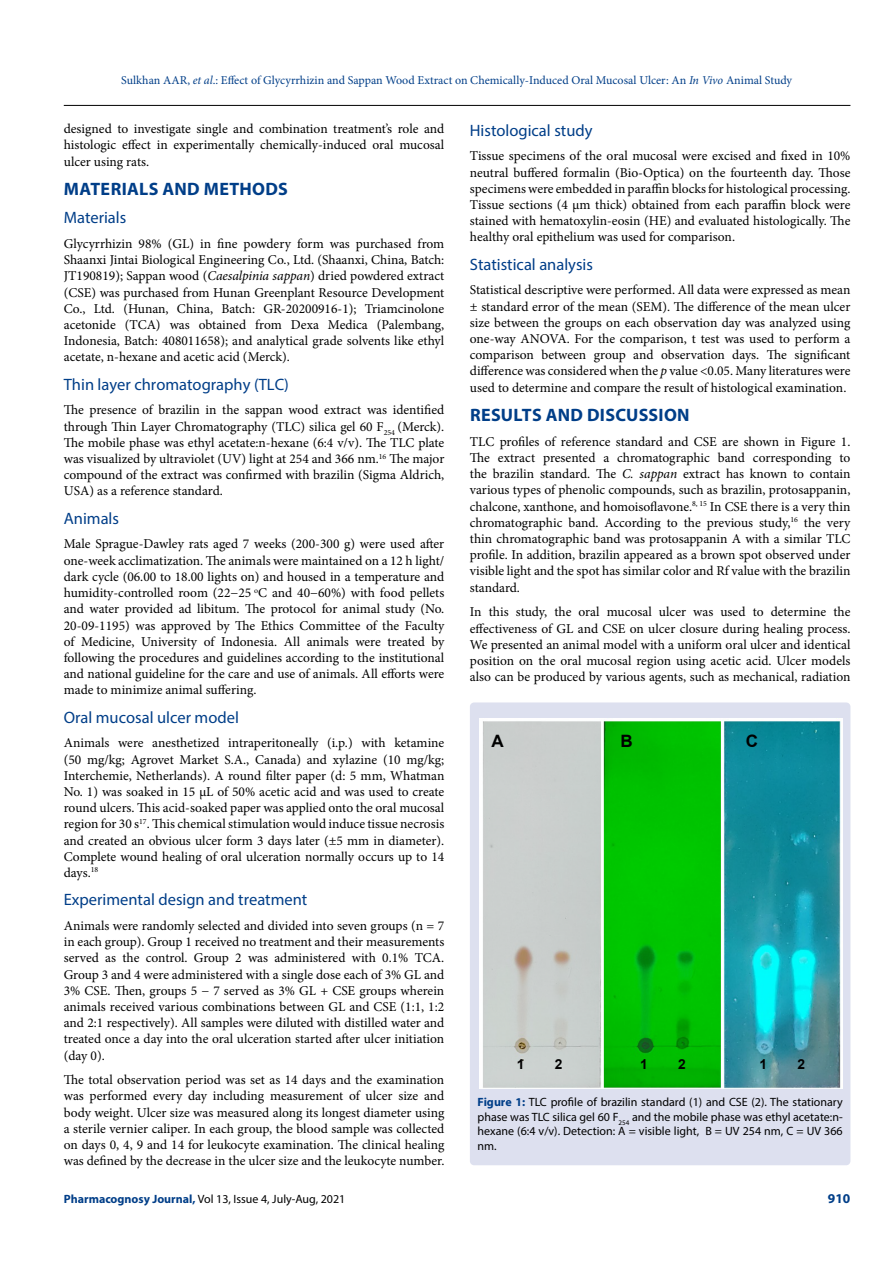
<style>
.page{position:relative;width:893px;height:1263px;background:#fff}
.page>*{position:absolute;margin:0;border:0;box-sizing:border-box;transform-origin:0 0}
.t1{font:700 18px "Myriad Pro";letter-spacing:.02em;color:#003e88}
.t2{font:700 17.1px "Arial";color:#000}
.t3{font:16.5px "Myriad Pro";color:#003e88}
.t4{font:700 13.8px "Arial";color:#000}
.t5{font:13.5px/16.2px "Minion Pro";color:#000;text-align:justify}
.t6{font:700 13.5px "Myriad Pro";color:#003e88}
.t7{font:12px/14.4px "Myriad Pro";color:#000;text-align:justify}
.t8{font:12px "Minion Pro";color:#003e88}
.s1{font-style:italic}
.s2{font-weight:700;color:#003e88}
</style>
<div class="page">
<hr style="left:64px;top:105px;width:786px;height:1px;background:#000">
<div style="left:470px;top:702px;width:380px;height:463px;background:#dde0ef;border-radius:4px"></div>
<img style="left:479px;top:718px;width:364px;height:371px">
<img style="left:479px;top:732px;width:39px;height:26px">
<img style="left:607px;top:732px;width:40px;height:26px">
<img style="left:732px;top:732px;width:40px;height:26px">
<img style="left:501px;top:1057px;width:38px;height:27px">
<img style="left:539px;top:1057px;width:40px;height:27px">
<img style="left:744px;top:1057px;width:77px;height:27px">
<img style="left:624px;top:1057px;width:38px;height:27px">
<img style="left:662px;top:1057px;width:40px;height:27px">
<p class="t8" style="left:121px;top:72px;width:672px">Sulkhan AAR, <span class="s1">et al</span>.: Effect of Glycyrrhizin and Sappan Wood Extract on Chemically-Induced Oral Mucosal Ulcer: An <span class="s1">In Vivo</span> Animal Study</p>
<p class="t5" style="left:64px;top:121px;width:382px">designed to investigate single and combination treatment’s role and histologic effect in experimentally chemically-induced oral mucosal ulcer using rats.</p>
<h1 class="t1" style="left:64px;top:177px;width:226px">MATERIALS AND METHODS</h1>
<p class="t3" style="left:64px;top:208px;width:64px">Materials</p>
<p class="t5" style="left:64px;top:236px;width:382px">Glycyrrhizin 98% (GL) in fine powdery form was purchased from Shaanxi Jintai Biological Engineering Co., Ltd. (Shaanxi, China, Batch:<br>JT190819); Sappan wood (<span class="s1">Caesalpinia sappan</span>) dried powdered extract (CSE) was purchased from Hunan Greenplant Resource Development Co., Ltd. (Hunan, China, Batch: GR-20200916-1); Triamcinolone acetonide (TCA) was obtained from Dexa Medica (Palembang, Indonesia, Batch: 408011658); and analytical grade solvents like ethyl acetate, n-hexane and acetic acid (Merck).</p>
<p class="t3" style="left:64px;top:374px;width:227px">Thin layer chromatography (TLC)</p>
<p class="t5" style="left:64px;top:402px;width:382px">The presence of brazilin in the sappan wood extract was identified through Thin Layer Chromatography (TLC) silica gel 60 F<sub>254</sub> (Merck).<br>The mobile phase was ethyl acetate:n-hexane (6:4 v/v). The TLC plate was visualized by ultraviolet (UV) light at 254 and 366 nm.<sup>16</sup> The major compound of the extract was confirmed with brazilin (Sigma Aldrich, USA) as a reference standard.</p>
<p class="t3" style="left:64px;top:508px;width:57px">Animals</p>
<p class="t5" style="left:64px;top:536px;width:382px">Male Sprague-Dawley rats aged 7 weeks (200-300 g) were used after one-week acclimatization. The animals were maintained on a 12 h light/ dark cycle (06.00 to 18.00 lights on) and housed in a temperature and humidity-controlled room (22−25 <sup>o</sup>C and 40−60%) with food pellets and water provided ad libitum. The protocol for animal study (No.<br>20-09-1195) was approved by The Ethics Committee of the Faculty of Medicine, University of Indonesia. All animals were treated by following the procedures and guidelines according to the institutional and national guideline for the care and use of animals. All efforts were made to minimize animal suffering.</p>
<p class="t3" style="left:64px;top:707px;width:177px">Oral mucosal ulcer model</p>
<p class="t5" style="left:64px;top:735px;width:382px">Animals were anesthetized intraperitoneally (i.p.) with ketamine (50 mg/kg; Agrovet Market S.A., Canada) and xylazine (10 mg/kg; Interchemie, Netherlands). A round filter paper (d: 5 mm, Whatman No. 1) was soaked in 15 μL of 50% acetic acid and was used to create round ulcers. This acid-soaked paper was applied onto the oral mucosal region for 30 s<sup>17</sup>. This chemical stimulation would induce tissue necrosis and created an obvious ulcer form 3 days later (±5 mm in diameter).<br>Complete wound healing of oral ulceration normally occurs up to 14 days.<sup>18</sup></p>
<p class="t3" style="left:64px;top:889px;width:245px">Experimental design and treatment</p>
<p class="t5" style="left:64px;top:917px;width:382px">Animals were randomly selected and divided into seven groups (n = 7 in each group). Group 1 received no treatment and their measurements served as the control. Group 2 was administered with 0.1% TCA.<br>Group 3 and 4 were administered with a single dose each of 3% GL and 3% CSE. Then, groups 5 − 7 served as 3% GL + CSE groups wherein animals received various combinations between GL and CSE (1:1, 1:2 and 2:1 respectively). All samples were diluted with distilled water and treated once a day into the oral ulceration started after ulcer initiation (day 0).</p>
<p class="t5" style="left:64px;top:1072px;width:382px">The total observation period was set as 14 days and the examination was performed every day including measurement of ulcer size and body weight. Ulcer size was measured along its longest diameter using a sterile vernier caliper. In each group, the blood sample was collected on days 0, 4, 9 and 14 for leukocyte examination. The clinical healing was defined by the decrease in the ulcer size and the leukocyte number.</p>
<p class="t7" style="left:64px;top:1191px;width:283px"><span class="s2">Pharmacognosy Journal,</span> Vol 13, Issue 4, July-Aug, 2021</p>
<p class="t3" style="left:470px;top:120px;width:124px">Histological study</p>
<p class="t5" style="left:470px;top:148px;width:382px">Tissue specimens of the oral mucosal were excised and fixed in 10% neutral buffered formalin (Bio-Optica) on the fourteenth day. Those specimens were embedded in paraffin blocks for histological processing.<br>Tissue sections (4 μm thick) obtained from each paraffin block were stained with hematoxylin-eosin (HE) and evaluated histologically. The healthy oral epithelium was used for comparison.</p>
<p class="t3" style="left:470px;top:254px;width:125px">Statistical analysis</p>
<p class="t5" style="left:470px;top:282px;width:382px">Statistical descriptive were performed. All data were expressed as mean ± standard error of the mean (SEM). The difference of the mean ulcer size between the groups on each observation day was analyzed using one-way ANOVA. For the comparison, t test was used to perform a comparison between group and observation days. The significant difference was considered when the <span class="s1">p</span> value &lt;0.05. Many literatures were used to determine and compare the result of histological examination.</p>
<h1 class="t1" style="left:470px;top:403px;width:221px">RESULTS AND DISCUSSION</h1>
<p class="t5" style="left:470px;top:433px;width:382px">TLC profiles of reference standard and CSE are shown in Figure 1.<br>The extract presented a chromatographic band corresponding to the brazilin standard. The <span class="s1">C. sappan</span> extract has known to contain various types of phenolic compounds, such as brazilin, protosappanin, chalcone, xanthone, and homoisoflavone.<sup>8,</sup> <sup>15</sup> In CSE there is a very thin chromatographic band. According to the previous study,<sup>16</sup> the very thin chromatographic band was protosappanin A with a similar TLC profile. In addition, brazilin appeared as a brown spot observed under visible light and the spot has similar color and Rf value with the brazilin standard.</p>
<p class="t5" style="left:470px;top:604px;width:382px">In this study, the oral mucosal ulcer was used to determine the effectiveness of GL and CSE on ulcer closure during healing process.<br>We presented an animal model with a uniform oral ulcer and identical position on the oral mucosal region using acetic acid. Ulcer models also can be produced by various agents, such as mechanical, radiation</p>
<p class="t2" style="left:491px;top:729px;width:14px">A</p>
<p class="t2" style="left:620px;top:729px;width:14px">B</p>
<p class="t2" style="left:746px;top:729px;width:14px">C</p>
<p class="t4" style="left:517px;top:1055px;width:9px">1</p>
<p class="t4" style="left:555px;top:1055px;width:9px">2</p>
<p class="t4" style="left:640px;top:1055px;width:9px">1</p>
<p class="t4" style="left:678px;top:1055px;width:9px">2</p>
<p class="t4" style="left:759px;top:1055px;width:9px">1</p>
<p class="t4" style="left:797px;top:1055px;width:9px">2</p>
<p class="t7" style="left:478px;top:1095px;width:367px"><span class="s2">Figure 1:</span> TLC profile of brazilin standard (1) and CSE (2). The stationary phase was TLC silica gel 60 F<sub>254</sub> and the mobile phase was ethyl acetate:n&shy;hexane (6:4 v/v). Detection: A = visible light, B = UV 254 nm, C = UV 366 nm.</p>
<p class="t6" style="left:828px;top:1189px;width:24px">910</p>
</div>
